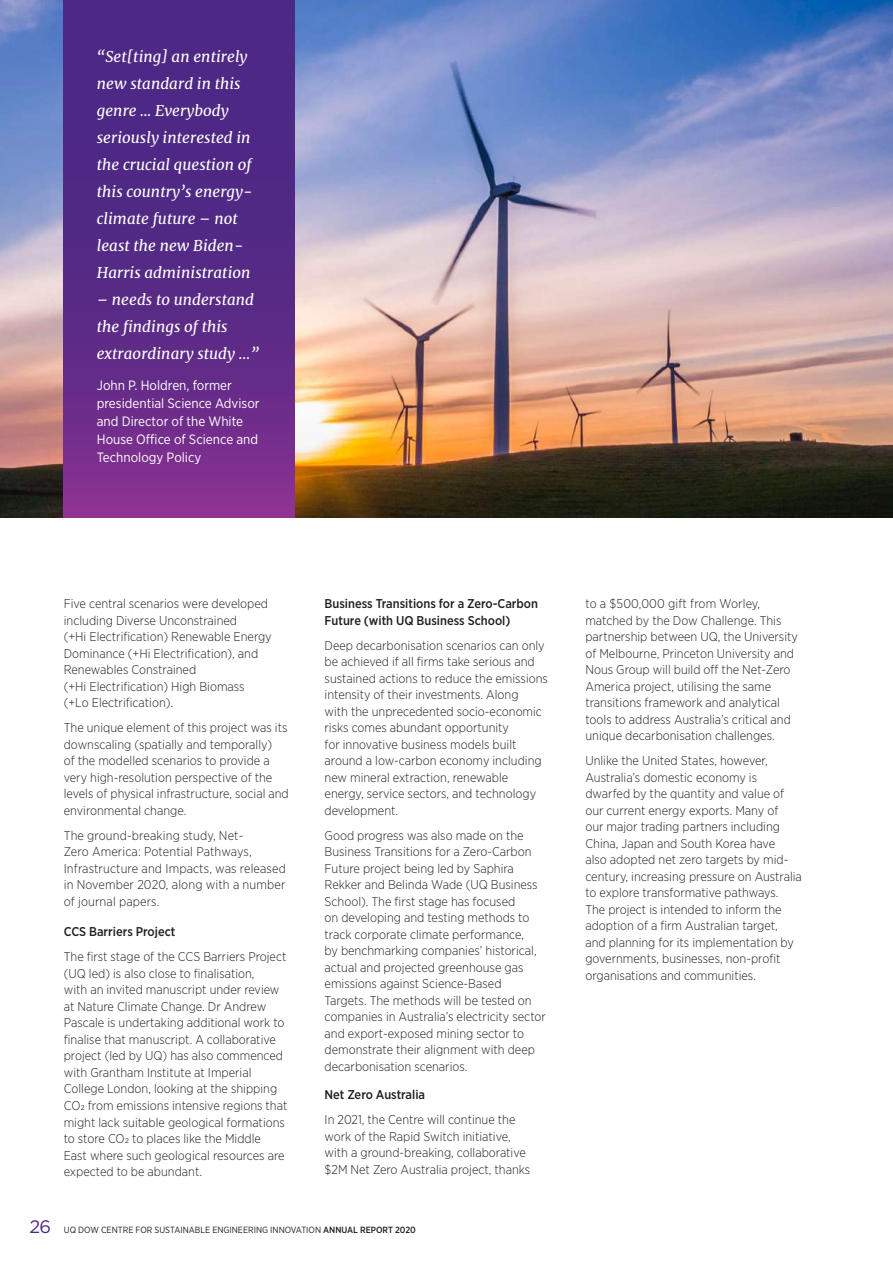
<style>
.page{position:relative;width:893px;height:1263px;background:#fff}
.page>*{position:absolute;margin:0;border:0;box-sizing:border-box;transform-origin:0 0}
.t1{font:italic 15px/27px "Merriweather";letter-spacing:.005em;color:#fff}
.t2{font:13.5px/18px "Gotham Narrow";color:#fff}
.t3{font:300 12.75px/16.5px "Gotham Narrow";color:#231f20}
.t4{font:500 12.75px/16.5px "Gotham Narrow";color:#231f20}
.t5{font:9px "Gotham Narrow";color:#231f20}
.s1{font-family:"Gotham";font-size:18px;color:#4d2884}
.s2{font-weight:500}
</style>
<div class="page">
<img style="left:0;top:0;width:893px;height:517px">
<svg style="left:64px;top:0;width:231px;height:517px;background:#5c2a87"></svg>
<p class="t1" style="left:97px;top:43px;width:157px">“Set[ting] an entirely new standard in this genre ... Everybody seriously interested in the crucial question of this country’s energy&shy;climate future – not least the new Biden-<br>Harris administration</p>
<p class="t1" style="left:97px;top:286px;width:164px">– needs to understand the findings of this extraordinary study …”</p>
<p class="t2" style="left:97px;top:376px;width:164px">John P. Holdren, former presidential Science Advisor and Director of the White<br>House Office of Science and<br>Technology Policy</p>
<p class="t3" style="left:64px;top:595px;width:209px">Five central scenarios were developed including Diverse Unconstrained<br>(+Hi Electrification) Renewable Energy Dominance (+Hi Electrification), and Renewables Constrained<br>(+Hi Electrification) High Biomass (+Lo Electrification).</p>
<p class="t3" style="left:64px;top:719px;width:227px">The unique element of this project was its downscaling (spatially and temporally)<br>of the modelled scenarios to provide a very high-resolution perspective of the levels of physical infrastructure, social and environmental change.</p>
<p class="t3" style="left:64px;top:827px;width:224px">The ground-breaking study, Net-<br>Zero America: Potential Pathways, Infrastructure and Impacts, was released in November 2020, along with a number of journal papers.</p>
<p class="t4" style="left:64px;top:923px;width:113px">CCS Barriers Project</p>
<p class="t3" style="left:64px;top:948px;width:225px">The first stage of the CCS Barriers Project (UQ led) is also close to finalisation,<br>with an invited manuscript under review at Nature Climate Change. Dr Andrew Pascale is undertaking additional work to finalise that manuscript. A collaborative project (led by UQ) has also commenced with Grantham Institute at Imperial College London, looking at the shipping CO2 from emissions intensive regions that might lack suitable geological formations to store CO2 to places like the Middle East where such geological resources are expected to be abundant.</p>
<p class="t4" style="left:325px;top:595px;width:215px">Business Transitions for a Zero-Carbon<br>Future (with UQ Business School)</p>
<p class="t3" style="left:325px;top:637px;width:225px">Deep decarbonisation scenarios can only be achieved if all firms take serious and sustained actions to reduce the emissions intensity of their investments. Along<br>with the unprecedented socio-economic risks comes abundant opportunity<br>for innovative business models built around a low-carbon economy including new mineral extraction, renewable energy, service sectors, and technology development.</p>
<p class="t3" style="left:325px;top:827px;width:223px">Good progress was also made on the Business Transitions for a Zero-Carbon Future project being led by Saphira Rekker and Belinda Wade (UQ Business School). The first stage has focused<br>on developing and testing methods to track corporate climate performance,<br>by benchmarking companies’ historical, actual and projected greenhouse gas emissions against Science-Based Targets. The methods will be tested on companies in Australia’s electricity sector and export-exposed mining sector to demonstrate their alignment with deep decarbonisation scenarios.</p>
<p class="t4" style="left:325px;top:1086px;width:102px">Net Zero Australia</p>
<p class="t3" style="left:325px;top:1111px;width:207px">In 2021, the Centre will continue the work of the Rapid Switch initiative, with a ground-breaking, collaborative $2M Net Zero Australia project, thanks</p>
<p class="t5" style="left:29px;top:1224px;width:388px"><span class="s1">26</span> UQ DOW CENTRE FOR SUSTAINABLE ENGINEERING INNOVATION <span class="s2">ANNUAL REPORT 2020</span></p>
<p class="t3" style="left:585px;top:595px;width:214px">to a $500,000 gift from Worley, matched by the Dow Challenge. This partnership between UQ, the University of Melbourne, Princeton University and Nous Group will build off the Net-Zero America project, utilising the same transitions framework and analytical tools to address Australia’s critical and unique decarbonisation challenges.</p>
<p class="t3" style="left:585px;top:752px;width:218px">Unlike the United States, however, Australia’s domestic economy is dwarfed by the quantity and value of our current energy exports. Many of<br>our major trading partners including China, Japan and South Korea have<br>also adopted net zero targets by mid&shy;century, increasing pressure on Australia to explore transformative pathways.<br>The project is intended to inform the adoption of a firm Australian target,<br>and planning for its implementation by governments, businesses, non-profit organisations and communities.</p>
</div>
